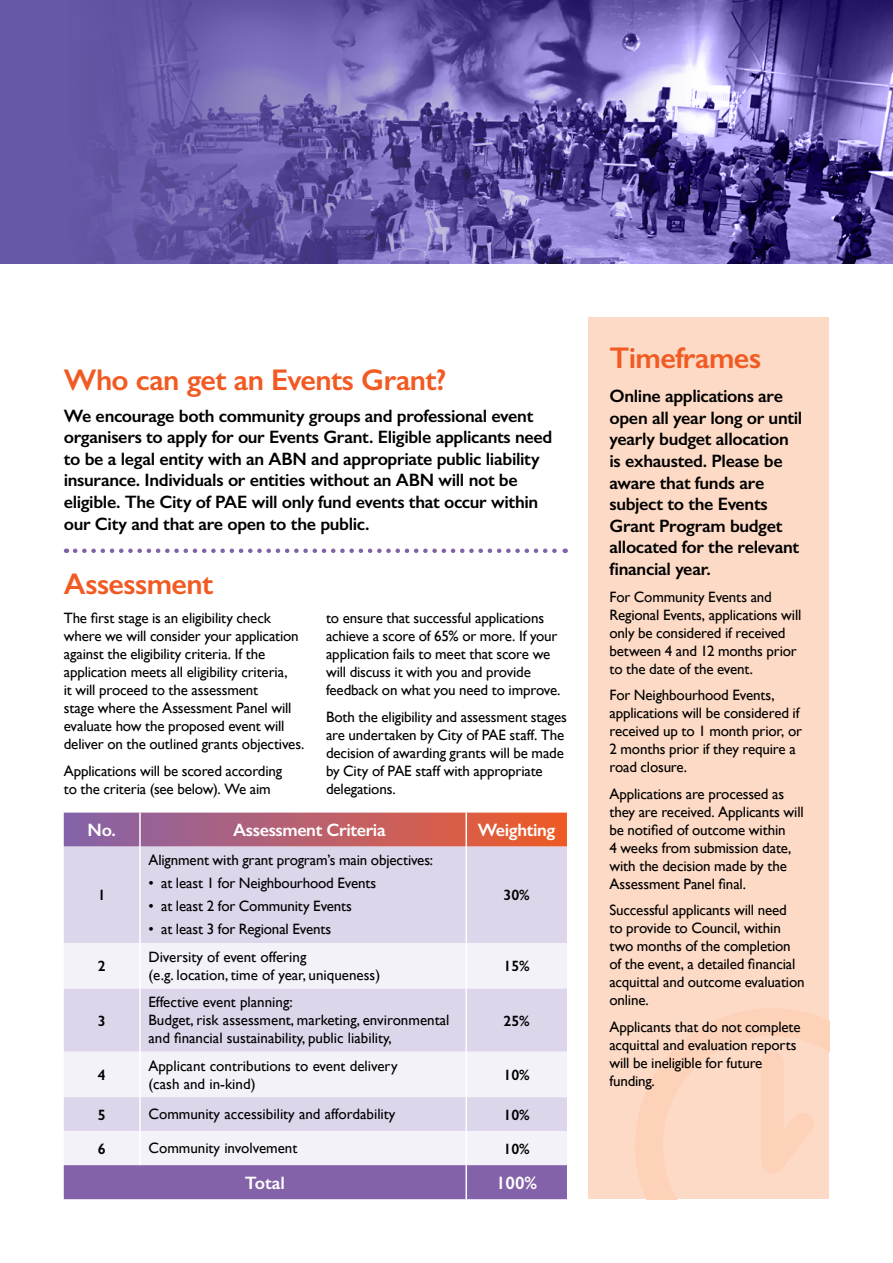
<style>
.page{position:relative;width:893px;height:1263px;background:#fff}
.page>*{position:absolute;margin:0;border:0;box-sizing:border-box;transform-origin:0 0}
.t1{font:600 30px "Gill Sans";letter-spacing:-.02em;color:#f15a22}
.t2{font:600 18px/21.6px "Gill Sans";letter-spacing:-.02em;color:#000}
.t3{font:600 18px "Gill Sans";letter-spacing:-.02em;color:#fff}
.t4{font:15px/18px "Gill Sans";letter-spacing:-.01em;color:#000}
.t5{font:600 15px "Gill Sans";color:#000}
</style>
<div class="page">
<div style="left:588px;top:318px;width:241px;height:881px;background:#fddac5"></div>
<svg style="left:635px;top:1008px;width:194px;height:191px"></svg>
<div style="left:0;top:0;width:893px;height:264px;background:#6658a6"></div>
<img style="left:104px;top:0;width:789px;height:264px">
<svg style="left:64px;top:813px;width:503px;height:34px;background:#bb626d"></svg>
<div style="left:64px;top:847px;width:503px;height:96px;background:#ddd6eb"></div>
<svg style="left:64px;top:943px;width:503px;height:222px;fill:#f4f2f9"></svg>
<div style="left:64px;top:1165px;width:503px;height:34px;background:#8362aa"></div>
<hr style="left:139px;top:813px;width:2px;height:34px;background:#fff">
<hr style="left:139px;top:847px;width:2px;height:96px;background:#fff">
<hr style="left:465px;top:847px;width:2px;height:96px;background:#fff">
<hr style="left:139px;top:943px;width:2px;height:45px;background:#fff">
<hr style="left:465px;top:943px;width:2px;height:45px;background:#fff">
<hr style="left:139px;top:988px;width:2px;height:64px;background:#fff">
<hr style="left:465px;top:988px;width:2px;height:64px;background:#fff">
<hr style="left:139px;top:1052px;width:2px;height:45px;background:#fff">
<hr style="left:465px;top:1052px;width:2px;height:45px;background:#fff">
<hr style="left:139px;top:1097px;width:2px;height:34px;background:#fff">
<hr style="left:465px;top:1097px;width:2px;height:34px;background:#fff">
<hr style="left:139px;top:1131px;width:2px;height:34px;background:#fff">
<hr style="left:465px;top:1131px;width:2px;height:34px;background:#fff">
<hr style="left:465px;top:1165px;width:2px;height:34px;background:#fff">
<hr style="left:465px;top:813px;width:2px;height:34px;background:#fff">
<svg style="left:75px;top:548px;width:491px;height:5px"></svg>
<h1 class="t1" style="left:64px;top:361px;width:384px">Who can get an Events Grant?</h1>
<p class="t2" style="left:64px;top:405px;width:490px">We encourage both community groups and professional event organisers to apply for our Events Grant. Eligible applicants need to be a legal entity with an ABN and appropriate public liability insurance. Individuals or entities without an ABN will not be eligible. The City of PAE will only fund events that occur within our City and that are open to the public.</p>
<h1 class="t1" style="left:64px;top:565px;width:151px">Assessment</h1>
<p class="t4" style="left:64px;top:609px;width:242px">The first stage is an eligibility check where we will consider your application against the eligibility criteria. If the application meets all eligibility criteria,<br>it will proceed to the assessment<br>stage where the Assessment Panel will evaluate how the proposed event will deliver on the outlined grants objectives.</p>
<p class="t4" style="left:64px;top:761px;width:220px">Applications will be scored according to the criteria (see below). We aim</p>
<p class="t4" style="left:326px;top:609px;width:236px">to ensure that successful applications achieve a score of 65% or more. If your application fails to meet that score we will discuss it with you and provide feedback on what you need to improve.</p>
<p class="t4" style="left:326px;top:707px;width:242px">Both the eligibility and assessment stages are undertaken by City of PAE staff. The decision of awarding grants will be made by City of PAE staff with appropriate delegations.</p>
<p class="t3" style="left:88px;top:819px;width:30px">No.</p>
<p class="t3" style="left:233px;top:819px;width:154px">Assessment Criteria</p>
<p class="t3" style="left:478px;top:819px;width:79px">Weighting</p>
<p class="t5" style="left:98px;top:886px;width:9px">1</p>
<p class="t4" style="left:148px;top:851px;width:286px">Alignment with grant program’s main objectives:</p>
<p class="t4" style="left:148px;top:874px;width:229px">• at least 1 for Neighbourhood Events</p>
<p class="t4" style="left:148px;top:897px;width:205px">• at least 2 for Community Events</p>
<p class="t4" style="left:148px;top:920px;width:184px">• at least 3 for Regional Events</p>
<p class="t5" style="left:503px;top:886px;width:28px">30%</p>
<p class="t5" style="left:98px;top:957px;width:9px">2</p>
<p class="t4" style="left:148px;top:948px;width:233px">Diversity of event offering<br>(e.g. location, time of year, uniqueness)</p>
<p class="t5" style="left:503px;top:957px;width:28px">15%</p>
<p class="t5" style="left:98px;top:1011px;width:9px">3</p>
<p class="t4" style="left:148px;top:993px;width:302px">Effective event planning:<br>Budget, risk assessment, marketing, environmental and financial sustainability, public liability,</p>
<p class="t5" style="left:503px;top:1011px;width:28px">25%</p>
<p class="t5" style="left:98px;top:1066px;width:9px">4</p>
<p class="t4" style="left:148px;top:1056px;width:251px">Applicant contributions to event delivery (cash and in-kind)</p>
<p class="t5" style="left:503px;top:1066px;width:28px">10%</p>
<p class="t5" style="left:98px;top:1105px;width:9px">5</p>
<p class="t4" style="left:148px;top:1105px;width:248px">Community accessibility and affordability</p>
<p class="t5" style="left:503px;top:1105px;width:28px">10%</p>
<p class="t5" style="left:98px;top:1139px;width:9px">6</p>
<p class="t4" style="left:148px;top:1139px;width:150px">Community involvement</p>
<p class="t5" style="left:503px;top:1139px;width:28px">10%</p>
<p class="t3" style="left:245px;top:1172px;width:42px">Total</p>
<p class="t3" style="left:496px;top:1172px;width:43px">100%</p>
<h1 class="t1" style="left:609px;top:340px;width:153px">Timeframes</h1>
<p class="t2" style="left:609px;top:385px;width:194px">Online applications are open all year long or until yearly budget allocation is exhausted. Please be aware that funds are subject to the Events<br>Grant Program budget allocated for the relevant financial year.</p>
<p class="t4" style="left:609px;top:587px;width:193px">For Community Events and<br>Regional Events, applications will only be considered if received between 4 and 12 months prior to the date of the event.</p>
<p class="t4" style="left:609px;top:686px;width:194px">For Neighbourhood Events, applications will be considered if received up to 1 month prior, or<br>2 months prior if they require a road closure.</p>
<p class="t4" style="left:609px;top:784px;width:196px">Applications are processed as they are received. Applicants will be notified of outcome within<br>4 weeks from submission date, with the decision made by the<br>Assessment Panel final.</p>
<p class="t4" style="left:609px;top:901px;width:197px">Successful applicants will need<br>to provide to Council, within two months of the completion of the event, a detailed financial acquittal and outcome evaluation online.</p>
<p class="t4" style="left:609px;top:1017px;width:193px">Applicants that do not complete acquittal and evaluation reports will be ineligible for future funding.</p>
</div>
